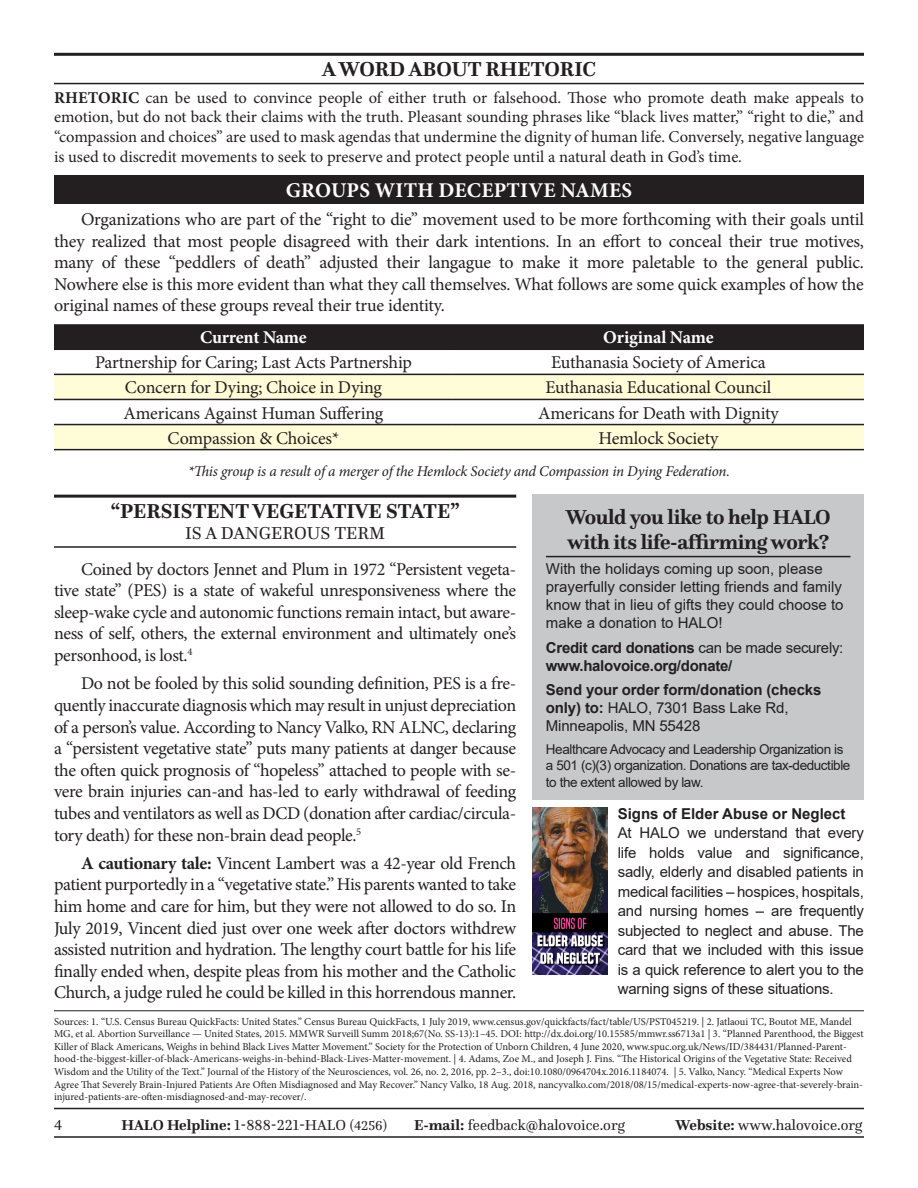
<style>
.page{position:relative;width:918px;height:1188px;background:#fff}
.page>*{position:absolute;margin:0;border:0;box-sizing:border-box;transform-origin:0 0}
.Article_Titles{font:700 21px/25.2px "Questa";letter-spacing:-.02em;color:#231f20}
.Article_Titles-2{font:700 21px "Questa";color:#231f20}
.t1{font:700 21px "Minion Pro";letter-spacing:.01em;color:#fff}
.t2{font:18px/21.6px "Minion Pro";letter-spacing:-.015em;color:#231f20;text-align:justify}
.t3{font:700 18px "Minion Pro";letter-spacing:-.01em;color:#fff}
.Article_Titles-3{font:18px "Questa";color:#231f20}
.List_Paragraph{font:16.5px/19.8px "Minion Pro";color:#231f20;text-align:justify}
.Text_body{font:15px/19.5px "Arial";color:#231f20}
.Text_body-2{font:700 15px/18px "Arial";letter-spacing:-.01em;color:#231f20}
.t4{font:15px "Questa";color:#231f20}
.t5{font:italic 15px "Minion Pro";letter-spacing:-.015em;color:#231f20}
.t6{font:13.5px/16.2px "Arial";letter-spacing:-.03em;color:#231f20}
.t7{font:10.5px/12.6px "Minion Pro";color:#231f20}
.s1{font-weight:700}
.s2{font-weight:400}
.s3{font-style:italic}
.s4{font-size:13.5px}
</style>
<div class="page">
<hr style="left:54px;top:1108px;width:810px;height:1px;background:#231f20">
<hr style="left:54px;top:1136px;width:810px;height:2px;background:#231f20">
<hr style="left:54px;top:1010px;width:810px;height:1px;background:#231f20">
<hr style="left:54px;top:495px;width:462px;height:3px;background:#231f20">
<hr style="left:54px;top:546px;width:462px;height:2px;background:#231f20">
<div style="left:54px;top:175px;width:810px;height:28px;background:#231f20"></div>
<div style="left:54px;top:324px;width:810px;height:25px;background:#231f20"></div>
<svg style="left:54px;top:375px;width:810px;height:74px;fill:#fffcd8"></svg>
<hr style="left:54px;top:349px;width:399px;height:1px;background:#231f20">
<hr style="left:453px;top:349px;width:411px;height:1px;background:#231f20">
<hr style="left:54px;top:374px;width:399px;height:1px;background:#231f20">
<hr style="left:453px;top:374px;width:411px;height:1px;background:#231f20">
<hr style="left:54px;top:399px;width:399px;height:1px;background:#231f20">
<hr style="left:453px;top:399px;width:411px;height:1px;background:#231f20">
<hr style="left:54px;top:424px;width:399px;height:1px;background:#231f20">
<hr style="left:453px;top:424px;width:411px;height:1px;background:#231f20">
<hr style="left:54px;top:449px;width:399px;height:1px;background:#231f20">
<hr style="left:453px;top:449px;width:411px;height:1px;background:#231f20">
<hr style="left:54px;top:53px;width:810px;height:3px;background:#231f20">
<hr style="left:54px;top:83px;width:810px;height:1px;background:#231f20">
<div style="left:532px;top:495px;width:332px;height:305px;background:#c7c8ca"></div>
<hr style="left:546px;top:556px;width:304px;height:1px;background:#231f20">
<img style="left:532px;top:808px;width:76px;height:167px">
<p class="Article_Titles-2" style="left:322px;top:56px;width:275px">A WORD ABOUT RHETORIC</p>
<p class="List_Paragraph" style="left:54px;top:88px;width:812px"><span class="s1">RHETORIC</span> can be used to convince people of either truth or falsehood. Those who promote death make appeals to emotion, but do not back their claims with the truth. Pleasant sounding phrases like “black lives matter,” “right to die,” and “compassion and choices” are used to mask agendas that undermine the dignity of human life. Conversely, negative language is used to discredit movements to seek to preserve and protect people until a natural death in God’s time.</p>
<p class="t1" style="left:286px;top:175px;width:348px">GROUPS WITH DECEPTIVE NAMES</p>
<p class="t2" style="left:54px;top:209px;width:812px;text-indent:27px">Organizations who are part of the “right to die” movement used to be more forthcoming with their goals until they realized that most people disagreed with their dark intentions. In an effort to conceal their true motives, many of these “peddlers of death” adjusted their langague to make it more paletable to the general public.<br>Nowhere else is this more evident than what they call themselves. What follows are some quick examples of how the original names of these groups reveal their true identity.</p>
<p class="t3" style="left:200px;top:325px;width:108px">Current Name</p>
<p class="t3" style="left:603px;top:325px;width:112px">Original Name</p>
<p class="t2" style="left:95px;top:352px;width:318px">Partnership for Caring; Last Acts Partnership</p>
<p class="t2" style="left:551px;top:352px;width:216px">Euthanasia Society of America</p>
<p class="t2" style="left:125px;top:377px;width:259px">Concern for Dying; Choice in Dying</p>
<p class="t2" style="left:546px;top:377px;width:227px">Euthanasia Educational Council</p>
<p class="t2" style="left:124px;top:402px;width:261px">Americans Against Human Suffering</p>
<p class="t2" style="left:538px;top:402px;width:242px">Americans for Death with Dignity</p>
<p class="t2" style="left:168px;top:427px;width:173px">Compassion &amp; Choices*</p>
<p class="t2" style="left:599px;top:427px;width:121px">Hemlock Society</p>
<p class="t5" style="left:188px;top:461px;width:543px">*This group is a result of a merger of the Hemlock Society and Compassion in Dying Federation.</p>
<p class="Article_Titles-2" style="left:111px;top:498px;width:351px">“PERSISTENT VEGETATIVE STATE”</p>
<p class="Article_Titles-3" style="left:185px;top:522px;width:202px">IS A DANGEROUS TERM</p>
<p class="t2" style="left:54px;top:558px;width:464px;text-indent:27px">Coined by doctors Jennet and Plum in 1972 “Persistent vegeta&shy;tive state” (PES) is a state of wakeful unresponsiveness where the sleep-wake cycle and autonomic functions remain intact, but aware&shy;ness of self, others, the external environment and ultimately one’s personhood, is lost.<sup>4</sup></p>
<p class="t2" style="left:54px;top:673px;width:464px;text-indent:27px">Do not be fooled by this solid sounding definition, PES is a fre&shy;quently inaccurate diagnosis which may result in unjust depreciation of a person’s value. According to Nancy Valko, RN ALNC, declaring a “persistent vegetative state” puts many patients at danger because the often quick prognosis of “hopeless” attached to people with se&shy;vere brain injuries can-and has-led to early withdrawal of feeding tubes and ventilators as well as DCD (donation after cardiac/circula&shy;tory death) for these non-brain dead people.<sup>5</sup></p>
<p class="t2" style="left:54px;top:852px;width:464px;text-indent:27px"><span class="s1">A cautionary tale:</span> Vincent Lambert was a 42-year old French patient purportedly in a “vegetative state.” His parents wanted to take him home and care for him, but they were not allowed to do so. In July 2019, Vincent died just over one week after doctors withdrew assisted nutrition and hydration. The lengthy court battle for his life finally ended when, despite pleas from his mother and the Catholic Church, a judge ruled he could be killed in this horrendous manner.</p>
<p class="Article_Titles" style="left:566px;top:504px;width:266px">Would you like to help HALO with its life-affirming work?</p>
<p class="Text_body" style="left:546px;top:559px;width:299px;line-height:18px">With the holidays coming up soon, please prayerfully consider letting friends and family know that in lieu of gifts they could choose to make a donation to HALO!</p>
<p class="Text_body-2" style="left:546px;top:638px;width:299px">Credit card donations <span class="s2">can be made securely: </span>www.halovoice.org/donate/</p>
<p class="Text_body-2" style="left:546px;top:681px;width:277px">Send your order form/donation (checks only) to: <span class="s2">HALO, 7301 Bass Lake Rd,<br>Minneapolis, MN 55428</span></p>
<p class="t6" style="left:546px;top:741px;width:306px">Healthcare Advocacy and Leadership Organization is a 501 (c)(3) organization. Donations are tax-deductible to the extent allowed by law.</p>
<p class="Text_body-2" style="left:618px;top:805px;width:229px">Signs of Elder Abuse or Neglect</p>
<p class="Text_body" style="left:618px;top:823px;width:248px;text-align:justify">At HALO we understand that every life holds value and significance, sadly, elderly and disabled patients in medical facilities <span class="s3">–</span> hospices, hospitals, and nursing homes <span class="s3">–</span> are frequently subjected to neglect and abuse. The card that we included with this issue is a quick reference to alert you to the warning signs of these situations.</p>
<p class="t7" style="left:54px;top:1015px;width:811px">Sources: 1. “U.S. Census Bureau QuickFacts: United States.” Census Bureau QuickFacts, 1 July 2019, www.census.gov/quickfacts/fact/table/US/PST045219. | 2. Jatlaoui TC, Boutot ME, Mandel MG, et al. Abortion Surveillance — United States, 2015. MMWR Surveill Summ 2018;67(No. SS-13):1–45. DOI: http://dx.doi.org/10.15585/mmwr.ss6713a1 | 3. “Planned Parenthood, the Biggest Killer of Black Americans, Weighs in behind Black Lives Matter Movement.” Society for the Protection of Unborn Children, 4 June 2020, www.spuc.org.uk/News/ID/384431/Planned-Parent&shy;hood-the-biggest-killer-of-black-Americans-weighs-in-behind-Black-Lives-Matter-movement. | 4. Adams, Zoe M., and Joseph J. Fins. “The Historical Origins of the Vegetative State: Received Wisdom and the Utility of the Text.” Journal of the History of the Neurosciences, vol. 26, no. 2, 2016, pp. 2–3., doi:10.1080/0964704x.2016.1184074. | 5. Valko, Nancy. “Medical Experts Now Agree That Severely Brain-Injured Patients Are Often Misdiagnosed and May Recover.” Nancy Valko, 18 Aug. 2018, nancyvalko.com/2018/08/15/medical-experts-now-agree-that-severely-brain&shy;injured-patients-are-often-misdiagnosed-and-may-recover/.</p>
<p class="t4" style="left:54px;top:1115px;width:10px">4</p>
<p class="t4" style="left:122px;top:1115px;width:267px"><span class="s1">HALO Helpline:</span> 1-888-221-HALO <span class="s4">(4256)</span></p>
<p class="t4" style="left:414px;top:1115px;width:213px"><span class="s1">E-mail:</span> feedback@halovoice.org</p>
<p class="t4" style="left:676px;top:1115px;width:188px"><span class="s1">Website:</span> www.halovoice.org</p>
</div>
